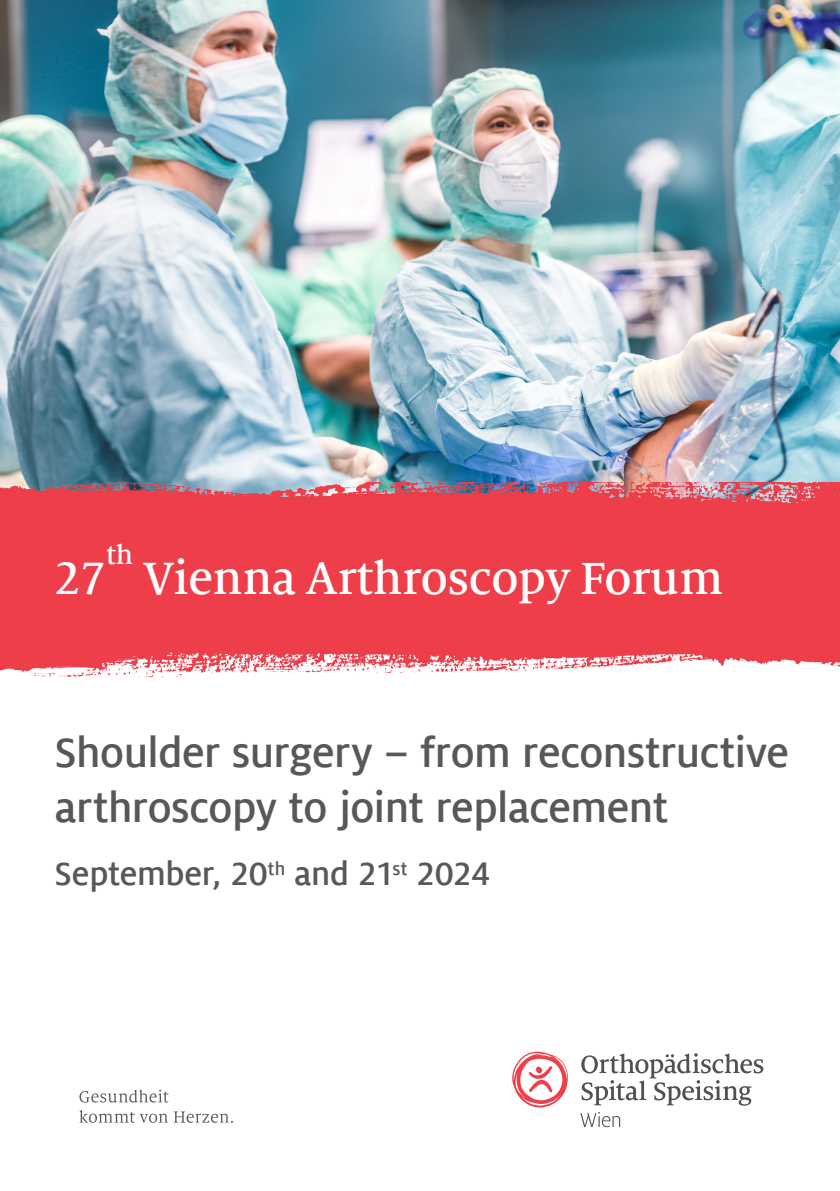
<style>
.page{position:relative;width:840px;height:1191px;background:#fff}
.page>*{position:absolute;margin:0;border:0;box-sizing:border-box;transform-origin:0 0}
.t1{font:500 50px "Milo Serif Offc Pro";letter-spacing:-.01em;color:#fff}
.t2{font:500 46px/55px "Milo Offc Pro";letter-spacing:-.01em;color:#57585a}
.t3{font:500 36px "Milo Offc Pro";letter-spacing:-.01em;color:#57585a}
.t4{font:500 29.2px "Milo Serif Offc Pro";color:#fff}
</style>
<div class="page">
<img style="left:0;top:0;width:839px;height:482px">
<svg style="left:79px;top:1089px;width:89px;height:13px"></svg>
<svg style="left:79px;top:1110px;width:88px;height:12px"></svg>
<svg style="left:174px;top:1111px;width:59px;height:11px"></svg>
<svg style="left:512px;top:1051px;width:55px;height:56px"></svg>
<svg style="left:581px;top:1053px;width:181px;height:52px"></svg>
<svg style="left:580px;top:1112px;width:40px;height:15px"></svg>
<img style="left:0;top:482px;width:839px;height:196px">
<p class="t4" style="left:106px;top:538px;width:28px">th</p>
<p class="t1" style="left:143px;top:550px;width:581px">Vienna Arthroscopy Forum</p>
<p class="t1" style="left:54px;top:550px;width:53px">27</p>
<p class="t1" style="left:79px;top:564px;width:637px">Hands on Hands Vienna 2023</p>
<p class="t2" style="left:54px;top:725px;width:735px">Shoulder surgery – from reconstructive arthroscopy to joint replacement</p>
<p class="t3" style="left:54px;top:853px;width:437px">September, 20<sup>th</sup> and 21<sup>st</sup> 2024</p>
</div>
